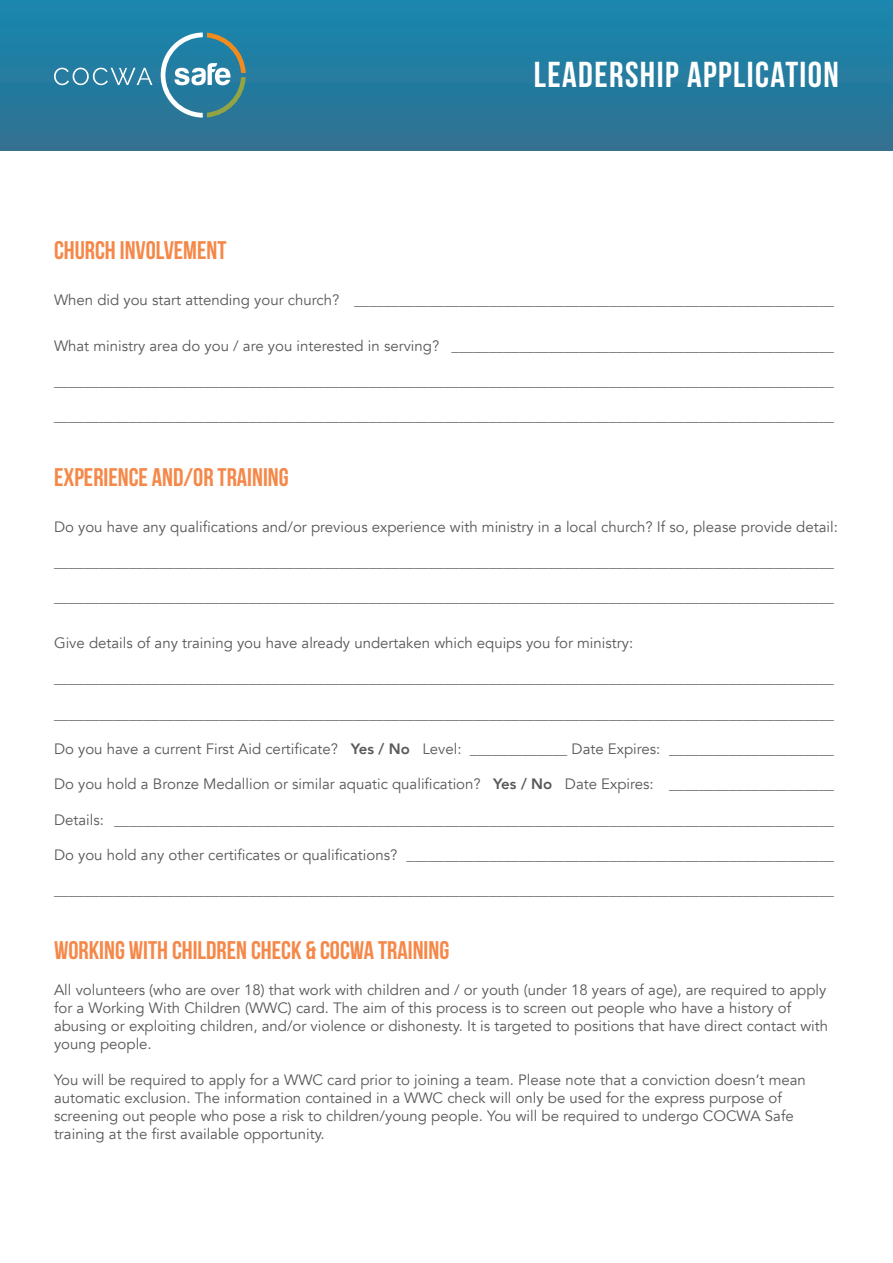
<style>
.page{position:relative;width:893px;height:1263px;background:#fff}
.page>*{position:absolute;margin:0;border:0;box-sizing:border-box;transform-origin:0 0}
.Heading_1{font:700 36px "Bebas Neue";letter-spacing:.04em;color:#fff}
.Heading_3{font:700 25.5px "Bebas Neue";color:#f58849}
.Form_New{font:15px "Avenir";color:#57585a}
.Body{font:15px/18px "Avenir";color:#57585a}
.s1{font-weight:800}
</style>
<div class="page">
<div style="left:0;top:0;width:893px;height:150px;background:linear-gradient(to bottom,#1887af,#317191)"></div>
<svg style="left:54px;top:68px;width:98px;height:17px;background:#5598b4"></svg>
<svg style="left:161px;top:33px;width:85px;height:85px;background:#5393a7"></svg>
<p class="Heading_3" style="left:54px;top:236px;width:174px">CHURCH INVOLVEMENT</p>
<p class="Heading_1" style="left:534px;top:55px;width:307px">LEADERSHIP APPLICATION</p>
<p class="Form_New" style="left:54px;top:291px;width:781px">When did you start attending your church? ________________________________________________________________</p>
<p class="Form_New" style="left:54px;top:337px;width:781px">What ministry area do you / are you interested in serving? ___________________________________________________</p>
<p class="Form_New" style="left:54px;top:372px;width:781px">________________________________________________________________________________________________________</p>
<p class="Form_New" style="left:54px;top:407px;width:781px">________________________________________________________________________________________________________</p>
<p class="Heading_3" style="left:54px;top:463px;width:236px">EXPERIENCE AND/OR TRAINING</p>
<p class="Form_New" style="left:54px;top:517px;width:785px">Do you have any qualifications and/or previous experience with ministry in a local church? If so, please provide detail:</p>
<p class="Form_New" style="left:54px;top:553px;width:781px">________________________________________________________________________________________________________</p>
<p class="Form_New" style="left:54px;top:588px;width:781px">________________________________________________________________________________________________________</p>
<p class="Form_New" style="left:54px;top:634px;width:581px">Give details of any training you have already undertaken which equips you for ministry:</p>
<p class="Form_New" style="left:54px;top:669px;width:781px">________________________________________________________________________________________________________</p>
<p class="Form_New" style="left:54px;top:704px;width:781px">________________________________________________________________________________________________________</p>
<p class="Form_New" style="left:54px;top:740px;width:781px">Do you have a current First Aid certificate? <span class="s1">Yes / No</span> Level: _____________ Date Expires: ______________________</p>
<p class="Form_New" style="left:54px;top:775px;width:782px">Do you hold a Bronze Medallion or similar aquatic qualification? <span class="s1">Yes / No</span> Date Expires: ______________________</p>
<p class="Form_New" style="left:54px;top:810px;width:781px">Details: ________________________________________________________________________________________________</p>
<p class="Form_New" style="left:54px;top:846px;width:781px">Do you hold any other certificates or qualifications? _________________________________________________________</p>
<p class="Form_New" style="left:54px;top:881px;width:781px">________________________________________________________________________________________________________</p>
<p class="Heading_3" style="left:54px;top:937px;width:397px">WORKING WITH CHILDREN CHECK &amp; COCWA TRAINING</p>
<p class="Body" style="left:54px;top:981px;width:776px">All volunteers (who are over 18) that work with children and / or youth (under 18 years of age), are required to apply for a Working With Children (WWC) card. The aim of this process is to screen out people who have a history of abusing or exploiting children, and/or violence or dishonesty. It is targeted to positions that have direct contact with young people.</p>
<p class="Body" style="left:54px;top:1071px;width:753px">You will be required to apply for a WWC card prior to joining a team. Please note that a conviction doesn’t mean automatic exclusion. The information contained in a WWC check will only be used for the express purpose of screening out people who pose a risk to children/young people. You will be required to undergo COCWA Safe training at the first available opportunity.</p>
</div>
